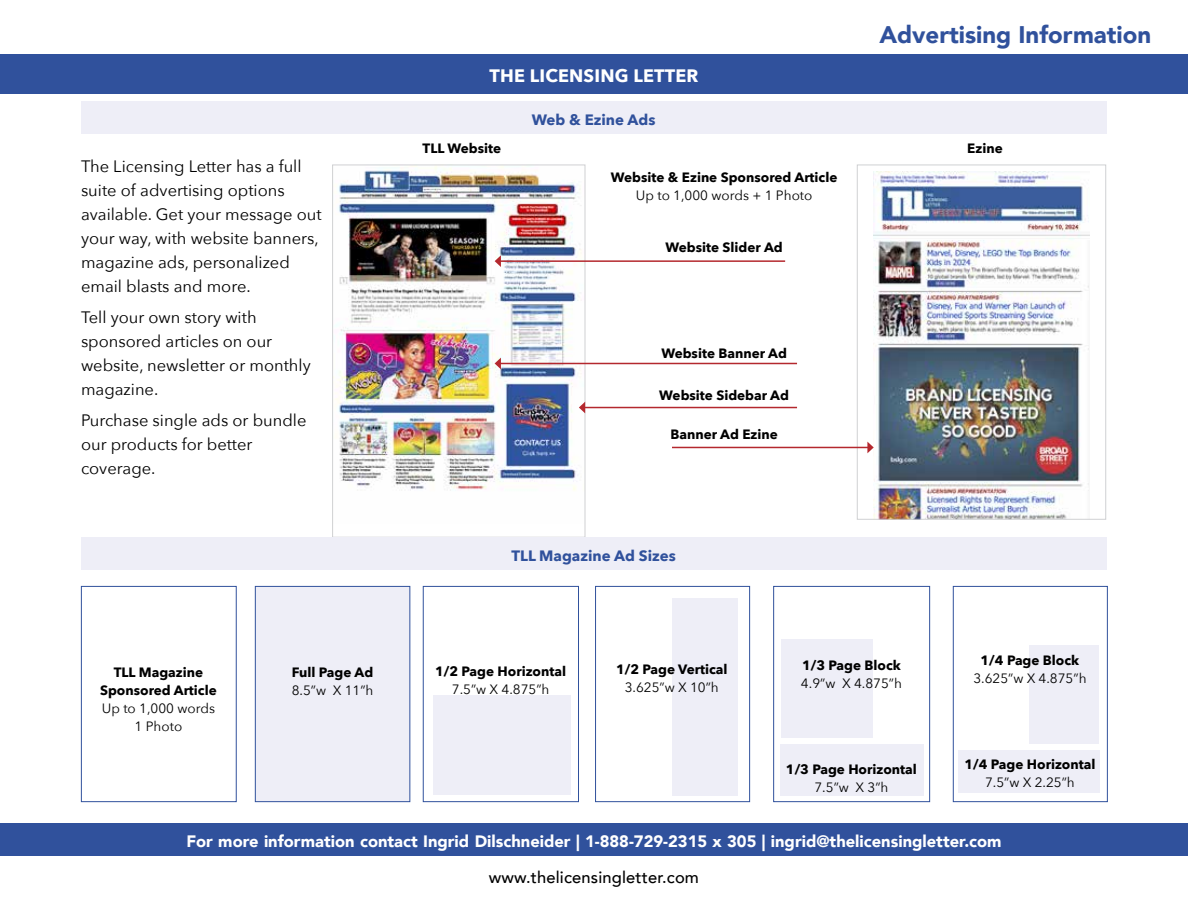
<style>
.page{position:relative;width:1188px;height:918px;background:#fff}
.page>*{position:absolute;margin:0;border:0;box-sizing:border-box;transform-origin:0 0}
.t1{font:900 24px "Avenir";color:#30519c}
.t2{font:700 18px "Avenir Next";letter-spacing:.01em;color:#fff}
.t3{font:16.5px/24px "Avenir Next";color:#000}
.t4{font:900 16.5px "Avenir";color:#fff}
.t5{font:500 16.5px "Avenir";letter-spacing:.01em;color:#000}
.t6{font:700 15px "Avenir Next";color:#30519c}
.t7{font:700 13.5px/18px "Avenir Next";color:#000;text-align:center}
.t8{font:13.5px/18px "Avenir Next";color:#000;text-align:center}
</style>
<div class="page">
<div style="left:0;top:54px;width:1188px;height:40px;background:#30519c"></div>
<div style="left:0;top:824px;width:1188px;height:32px;background:#30519c"></div>
<div style="left:255px;top:586px;width:155px;height:216px;background:#eeeef7;border:1px solid #30519c"></div>
<div style="left:81px;top:586px;width:156px;height:216px;border:1px solid #30519c"></div>
<div style="left:423px;top:586px;width:156px;height:216px;border:1px solid #30519c"></div>
<div style="left:433px;top:696px;width:138px;height:99px;background:#eeeef7"></div>
<div style="left:595px;top:586px;width:155px;height:216px;border:1px solid #30519c"></div>
<div style="left:672px;top:598px;width:66px;height:197px;background:#eeeef7"></div>
<div style="left:953px;top:586px;width:155px;height:216px;border:1px solid #30519c"></div>
<div style="left:958px;top:751px;width:141px;height:42px;background:#eeeef7"></div>
<div style="left:1030px;top:645px;width:69px;height:98px;background:#eeeef7"></div>
<div style="left:781px;top:639px;width:92px;height:98px;background:#eeeef7"></div>
<div style="left:773px;top:586px;width:157px;height:216px;border:1px solid #30519c"></div>
<div style="left:781px;top:744px;width:143px;height:51px;background:#eeeef7"></div>
<img style="left:873px;top:172px;width:217px;height:345px">
<div style="left:857px;top:165px;width:249px;height:354px;border:1px solid #d0d1d3"></div>
<img style="left:335px;top:167px;width:248px;height:324px">
<div style="left:332px;top:165px;width:253px;height:372px;border:1px solid #d0d1d3"></div>
<div style="left:81px;top:537px;width:1025px;height:33px;background:#eeeef7"></div>
<div style="left:81px;top:101px;width:1025px;height:33px;background:#eeeef7"></div>
<hr style="left:672px;top:447px;width:196px;height:1px;background:#b4282e">
<svg style="left:867px;top:442px;width:7px;height:11px"></svg>
<hr style="left:584px;top:407px;width:213px;height:1px;background:#b4282e">
<svg style="left:579px;top:402px;width:6px;height:11px"></svg>
<hr style="left:500px;top:363px;width:297px;height:1px;background:#b4282e">
<svg style="left:495px;top:358px;width:6px;height:11px"></svg>
<hr style="left:500px;top:260px;width:285px;height:2px;background:#b4282e">
<svg style="left:495px;top:255px;width:6px;height:12px"></svg>
<p class="t2" style="left:489px;top:60px;width:211px">THE LICENSING LETTER</p>
<p class="t6" style="left:532px;top:107px;width:125px">Web &amp; Ezine Ads</p>
<h1 class="t1" style="left:879px;top:14px;width:273px">Advertising Information</h1>
<p class="t3" style="left:81px;top:154px;width:242px">The Licensing Letter has a full suite of advertising options available. Get your message out your way, with website banners, magazine ads, personalized email blasts and more.</p>
<p class="t3" style="left:81px;top:305px;width:231px">Tell your own story with sponsored articles on our website, newsletter or monthly magazine.</p>
<p class="t3" style="left:81px;top:407px;width:227px">Purchase single ads or bundle our products for better coverage.</p>
<p class="t7" style="left:100px;top:663px;width:118px">TLL Magazine<br>Sponsored Article</p>
<p class="t8" style="left:102px;top:699px;width:115px">Up to 1,000 words<br>1 Photo</p>
<p class="t7" style="left:292px;top:663px;width:83px">Full Page Ad</p>
<p class="t8" style="left:292px;top:681px;width:83px">8.5”w X 11”h</p>
<p class="t7" style="left:423px;top:139px;width:80px">TLL Website</p>
<p class="t7" style="left:967px;top:139px;width:37px">Ezine</p>
<p class="t7" style="left:611px;top:168px;width:228px">Website &amp; Ezine Sponsored Article</p>
<p class="t8" style="left:636px;top:186px;width:178px">Up to 1,000 words + 1 Photo</p>
<p class="t7" style="left:666px;top:238px;width:119px">Website Slider Ad</p>
<p class="t7" style="left:661px;top:344px;width:127px">Website Banner Ad</p>
<p class="t7" style="left:659px;top:386px;width:131px">Website Sidebar Ad</p>
<p class="t7" style="left:670px;top:425px;width:109px">Banner Ad Ezine</p>
<p class="t6" style="left:511px;top:543px;width:166px">TLL Magazine Ad Sizes</p>
<p class="t7" style="left:435px;top:662px;width:133px">1/2 Page Horizontal</p>
<p class="t8" style="left:452px;top:679px;width:99px">7.5”w X 4.875”h</p>
<p class="t7" style="left:616px;top:660px;width:113px">1/2 Page Vertical</p>
<p class="t8" style="left:625px;top:678px;width:96px">3.625”w X 10”h</p>
<p class="t7" style="left:802px;top:656px;width:100px">1/3 Page Block</p>
<p class="t8" style="left:801px;top:674px;width:102px">4.9”w X 4.875”h</p>
<p class="t7" style="left:786px;top:760px;width:133px">1/3 Page Horizontal</p>
<p class="t8" style="left:814px;top:777px;width:75px">7.5”w X 3”h</p>
<p class="t7" style="left:981px;top:651px;width:100px">1/4 Page Block</p>
<p class="t8" style="left:973px;top:669px;width:115px">3.625”w X 4.875”h</p>
<p class="t7" style="left:964px;top:755px;width:133px">1/4 Page Horizontal</p>
<p class="t8" style="left:985px;top:772px;width:91px">7.5”w X 2.25”h</p>
<p class="t4" style="left:186px;top:827px;width:817px">For more information contact Ingrid Dilschneider | 1-888-729-2315 x 305 | ingrid@thelicensingletter.com</p>
<p class="t5" style="left:489px;top:863px;width:212px">www.thelicensingletter.com</p>
</div>
